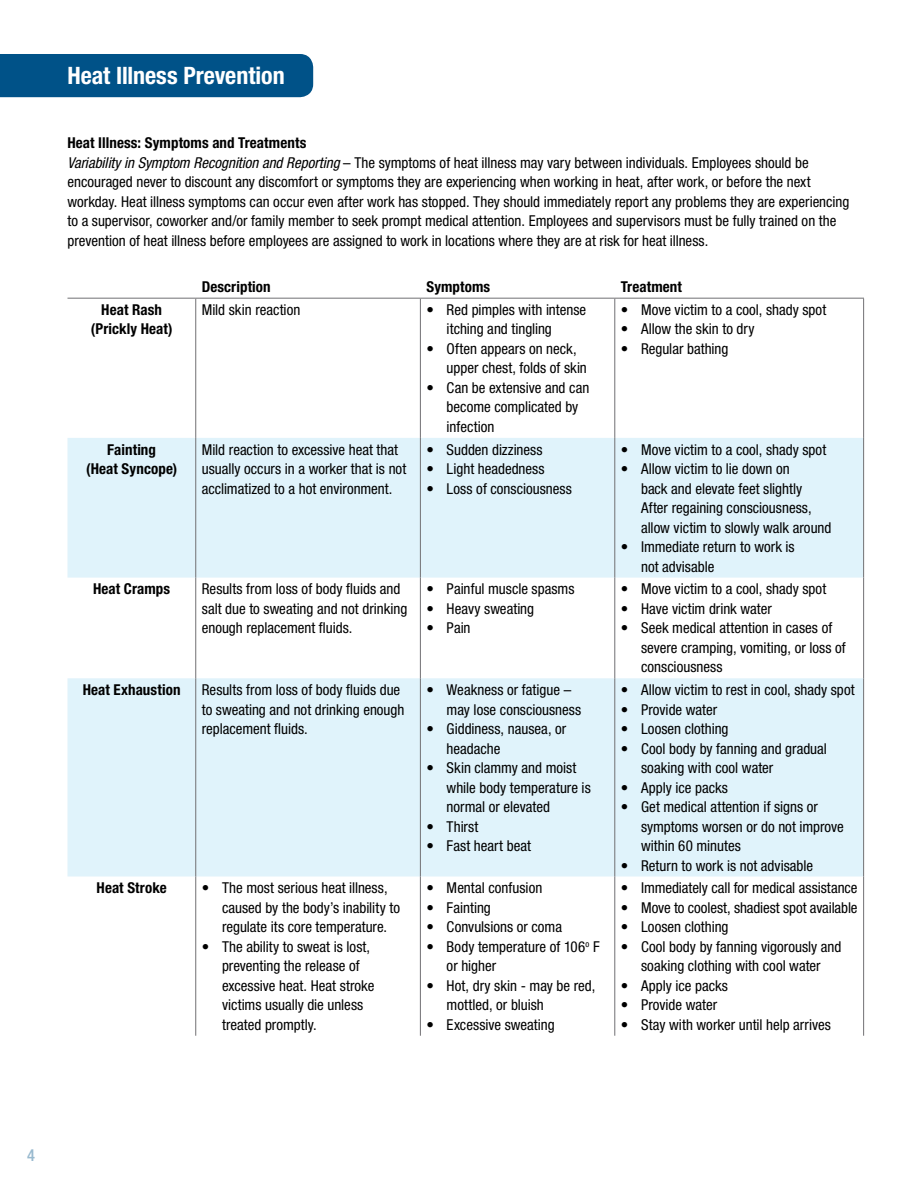
<style>
.page{position:relative;width:918px;height:1188px;background:#fff}
.page>*{position:absolute;margin:0;border:0;box-sizing:border-box;transform-origin:0 0}
.t1{font:700 condensed 24px "Helvetica Neue LT Std";letter-spacing:-.005em;color:#fff}
.t2{font:500 condensed 16.5px "Helvetica Neue LT Std";color:#99bacf}
.t3{font:condensed 15px/19.5px "Helvetica Neue LT Std";color:#000}
.t4{font:700 condensed 15px/19.5px "Helvetica Neue LT Std";letter-spacing:.005em;color:#000;text-align:center}
.s1{font-weight:700}
.s2{font-style:italic}
</style>
<div class="page">
<div style="left:0;top:54px;width:313px;height:43px;background:#005288"></div>
<svg style="left:68px;top:438px;width:795px;height:439px;fill:#e0f3fb"></svg>
<hr style="left:195px;top:299px;width:1px;height:139px;background:#717073">
<hr style="left:420px;top:299px;width:1px;height:139px;background:#717073">
<hr style="left:614px;top:299px;width:1px;height:139px;background:#717073">
<hr style="left:195px;top:438px;width:1px;height:140px;background:#717073">
<hr style="left:420px;top:438px;width:1px;height:140px;background:#717073">
<hr style="left:614px;top:438px;width:1px;height:140px;background:#717073">
<hr style="left:195px;top:578px;width:1px;height:100px;background:#717073">
<hr style="left:420px;top:578px;width:1px;height:100px;background:#717073">
<hr style="left:614px;top:578px;width:1px;height:100px;background:#717073">
<hr style="left:195px;top:678px;width:1px;height:199px;background:#717073">
<hr style="left:420px;top:678px;width:1px;height:199px;background:#717073">
<hr style="left:614px;top:678px;width:1px;height:199px;background:#717073">
<hr style="left:195px;top:877px;width:1px;height:159px;background:#717073">
<hr style="left:420px;top:877px;width:1px;height:159px;background:#717073">
<hr style="left:614px;top:877px;width:1px;height:159px;background:#717073">
<hr style="left:68px;top:298px;width:128px;height:1px;background:#717073">
<hr style="left:196px;top:298px;width:224px;height:1px;background:#717073">
<hr style="left:420px;top:298px;width:195px;height:1px;background:#717073">
<hr style="left:615px;top:298px;width:249px;height:1px;background:#717073">
<hr style="left:863px;top:299px;width:1px;height:139px;background:#717073">
<hr style="left:863px;top:438px;width:1px;height:140px;background:#717073">
<hr style="left:863px;top:578px;width:1px;height:100px;background:#717073">
<hr style="left:863px;top:678px;width:1px;height:199px;background:#717073">
<hr style="left:863px;top:877px;width:1px;height:159px;background:#717073">
<h1 class="t1" style="left:68px;top:61px;width:219px">Heat Illness Prevention</h1>
<p class="t3" style="left:68px;top:133px;width:783px"><span class="s1">Heat Illness: Symptoms and Treatments<br></span><span class="s2">Variability in Symptom Recognition and Reporting</span> – The symptoms of heat illness may vary between individuals. Employees should be encouraged never to discount any discomfort or symptoms they are experiencing when working in heat, after work, or before the next workday. Heat illness symptoms can occur even after work has stopped. They should immediately report any problems they are experiencing to a supervisor, coworker and/or family member to seek prompt medical attention. Employees and supervisors must be fully trained on the prevention of heat illness before employees are assigned to work in locations where they are at risk for heat illness.</p>
<p class="t4" style="left:202px;top:277px;width:71px">Description</p>
<p class="t4" style="left:426px;top:277px;width:65px">Symptoms</p>
<p class="t4" style="left:621px;top:277px;width:63px">Treatment</p>
<p class="t4" style="left:91px;top:300px;width:83px">Heat Rash (Prickly Heat)</p>
<p class="t3" style="left:202px;top:300px;width:100px">Mild skin reaction</p>
<p class="t3" style="left:447px;top:300px;width:141px;text-indent:-20px">• Red pimples with intense itching and tingling</p>
<p class="t3" style="left:447px;top:339px;width:142px;text-indent:-20px">• Often appears on neck, upper chest, folds of skin</p>
<p class="t3" style="left:447px;top:378px;width:144px;text-indent:-20px">• Can be extensive and can become complicated by infection</p>
<p class="t3" style="left:621px;top:300px;width:207px">• Move victim to a cool, shady spot</p>
<p class="t3" style="left:621px;top:319px;width:135px">• Allow the skin to dry</p>
<p class="t3" style="left:621px;top:339px;width:109px">• Regular bathing</p>
<p class="t4" style="left:86px;top:439px;width:93px">Fainting<br>(Heat Syncope)</p>
<p class="t3" style="left:202px;top:439px;width:206px">Mild reaction to excessive heat that usually occurs in a worker that is not acclimatized to a hot environment.</p>
<p class="t3" style="left:426px;top:439px;width:118px">• Sudden dizziness</p>
<p class="t3" style="left:426px;top:459px;width:120px">• Light headedness</p>
<p class="t3" style="left:426px;top:478px;width:147px">• Loss of consciousness</p>
<p class="t4" style="left:93px;top:579px;width:79px">Heat Cramps</p>
<p class="t3" style="left:202px;top:579px;width:207px">Results from loss of body fluids and salt due to sweating and not drinking enough replacement fluids.</p>
<p class="t3" style="left:426px;top:579px;width:150px">• Painful muscle spasms</p>
<p class="t3" style="left:426px;top:599px;width:109px">• Heavy sweating</p>
<p class="t3" style="left:426px;top:618px;width:46px">• Pain</p>
<p class="t4" style="left:83px;top:680px;width:99px">Heat Exhaustion</p>
<p class="t3" style="left:202px;top:680px;width:204px">Results from loss of body fluids due to sweating and not drinking enough replacement fluids.</p>
<p class="t3" style="left:447px;top:680px;width:136px;text-indent:-20px">• Weakness or fatigue – may lose consciousness</p>
<p class="t3" style="left:447px;top:719px;width:121px;text-indent:-20px">• Giddiness, nausea, or headache</p>
<p class="t3" style="left:447px;top:758px;width:146px;text-indent:-20px">• Skin clammy and moist while body temperature is normal or elevated</p>
<p class="t3" style="left:426px;top:816px;width:54px">• Thirst</p>
<p class="t3" style="left:426px;top:836px;width:106px">• Fast heart beat</p>
<p class="t4" style="left:97px;top:878px;width:72px">Heat Stroke</p>
<p class="t3" style="left:222px;top:878px;width:179px;text-indent:-20px">• The most serious heat illness, caused by the body’s inability to regulate its core temperature.</p>
<p class="t3" style="left:222px;top:937px;width:154px;text-indent:-20px">• The ability to sweat is lost, preventing the release of excessive heat. Heat stroke victims usually die unless treated promptly.</p>
<p class="t3" style="left:426px;top:878px;width:117px">• Mental confusion</p>
<p class="t3" style="left:426px;top:898px;width:66px">• Fainting</p>
<p class="t3" style="left:426px;top:917px;width:137px">• Convulsions or coma</p>
<p class="t3" style="left:447px;top:937px;width:155px;text-indent:-20px">• Body temperature of 106<sup>o</sup> F or higher</p>
<p class="t3" style="left:447px;top:976px;width:150px;text-indent:-20px">• Hot, dry skin - may be red, mottled, or bluish</p>
<p class="t3" style="left:426px;top:1015px;width:130px">• Excessive sweating</p>
<p class="t3" style="left:621px;top:439px;width:207px">• Move victim to a cool, shady spot</p>
<p class="t3" style="left:641px;top:459px;width:192px;text-indent:-20px">• Allow victim to lie down on<br>back and elevate feet slightly<br>After regaining consciousness, allow victim to slowly walk around</p>
<p class="t3" style="left:641px;top:537px;width:155px;text-indent:-20px">• Immediate return to work is not advisable</p>
<p class="t3" style="left:621px;top:579px;width:207px">• Move victim to a cool, shady spot</p>
<p class="t3" style="left:621px;top:599px;width:153px">• Have victim drink water</p>
<p class="t3" style="left:641px;top:618px;width:206px;text-indent:-20px">• Seek medical attention in cases of severe cramping, vomiting, or loss of consciousness</p>
<p class="t3" style="left:621px;top:680px;width:235px">• Allow victim to rest in cool, shady spot</p>
<p class="t3" style="left:621px;top:699px;width:98px">• Provide water</p>
<p class="t3" style="left:621px;top:719px;width:109px">• Loosen clothing</p>
<p class="t3" style="left:641px;top:738px;width:187px;text-indent:-20px">• Cool body by fanning and gradual soaking with cool water</p>
<p class="t3" style="left:621px;top:777px;width:109px">• Apply ice packs</p>
<p class="t3" style="left:641px;top:797px;width:204px;text-indent:-20px">• Get medical attention if signs or symptoms worsen or do not improve within 60 minutes</p>
<p class="t3" style="left:621px;top:855px;width:194px">• Return to work is not advisable</p>
<p class="t3" style="left:621px;top:878px;width:238px">• Immediately call for medical assistance</p>
<p class="t3" style="left:621px;top:898px;width:238px">• Move to coolest, shadiest spot available</p>
<p class="t3" style="left:621px;top:917px;width:109px">• Loosen clothing</p>
<p class="t3" style="left:621px;top:937px;width:222px;text-align:center">• Cool body by fanning vigorously and soaking clothing with cool water</p>
<p class="t3" style="left:621px;top:976px;width:109px">• Apply ice packs</p>
<p class="t3" style="left:621px;top:995px;width:98px">• Provide water</p>
<p class="t3" style="left:621px;top:1015px;width:212px">• Stay with worker until help arrives</p>
<p class="t2" style="left:27px;top:1145px;width:9px">4</p>
</div>
